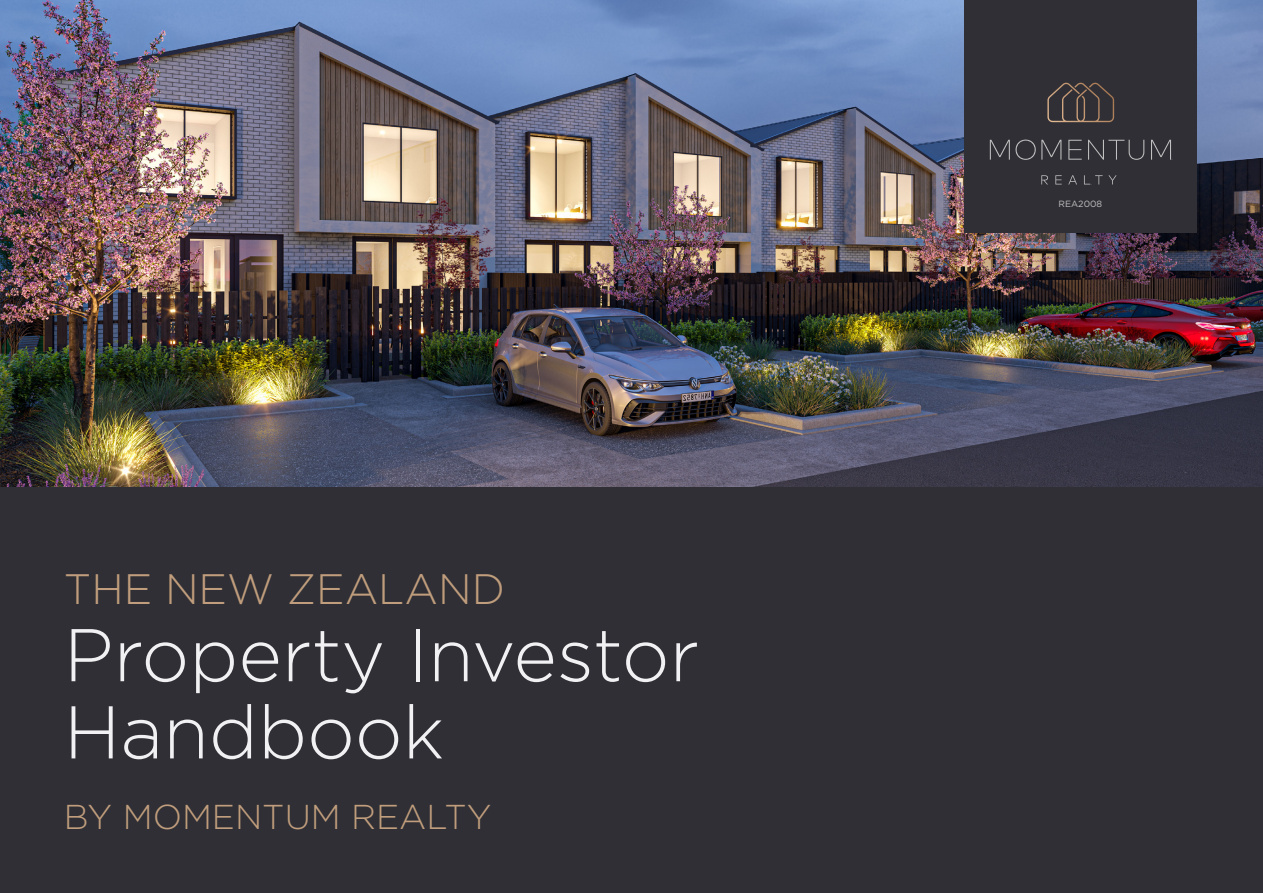
<style>
.page{position:relative;width:1263px;height:893px;background:#fff}
.page>*{position:absolute;margin:0;border:0;box-sizing:border-box;transform-origin:0 0}
.t1{font:300 74.55px/77.1px "Gotham";color:#f1f1f3}
.t2{font:300 42.6px "Gotham";color:#c09d7c}
.t3{font:300 34.5px "Gotham";color:#c09d7c}
.t4{font:9px "Gotham";color:#c2c1c0}
</style>
<div class="page">
<div style="left:0;top:486px;width:1263px;height:407px;background:#2f2f35"></div>
<img style="left:0;top:0;width:1263px;height:486px">
<div style="left:964px;top:0;width:233px;height:232px;background:#2f2f35"></div>
<svg style="left:990px;top:140px;width:71px;height:20px"></svg>
<svg style="left:1068px;top:140px;width:14px;height:20px"></svg>
<svg style="left:1088px;top:140px;width:56px;height:20px"></svg>
<svg style="left:1151px;top:140px;width:20px;height:20px"></svg>
<svg style="left:1041px;top:175px;width:7px;height:9px"></svg>
<svg style="left:1055px;top:175px;width:7px;height:9px"></svg>
<svg style="left:1068px;top:175px;width:9px;height:9px"></svg>
<svg style="left:1084px;top:175px;width:18px;height:9px"></svg>
<svg style="left:1108px;top:175px;width:8px;height:9px"></svg>
<svg style="left:1047px;top:82px;width:67px;height:40px"></svg>
<p class="t2" style="left:64px;top:562px;width:443px">THE NEW ZEALAND</p>
<p class="t1" style="left:64px;top:614px;width:637px">Property Investor<br>Handbook</p>
<p class="t3" style="left:64px;top:795px;width:429px">BY MOMENTUM REALTY</p>
<p class="t4" style="left:1059px;top:198px;width:45px">REA2008</p>
</div>
